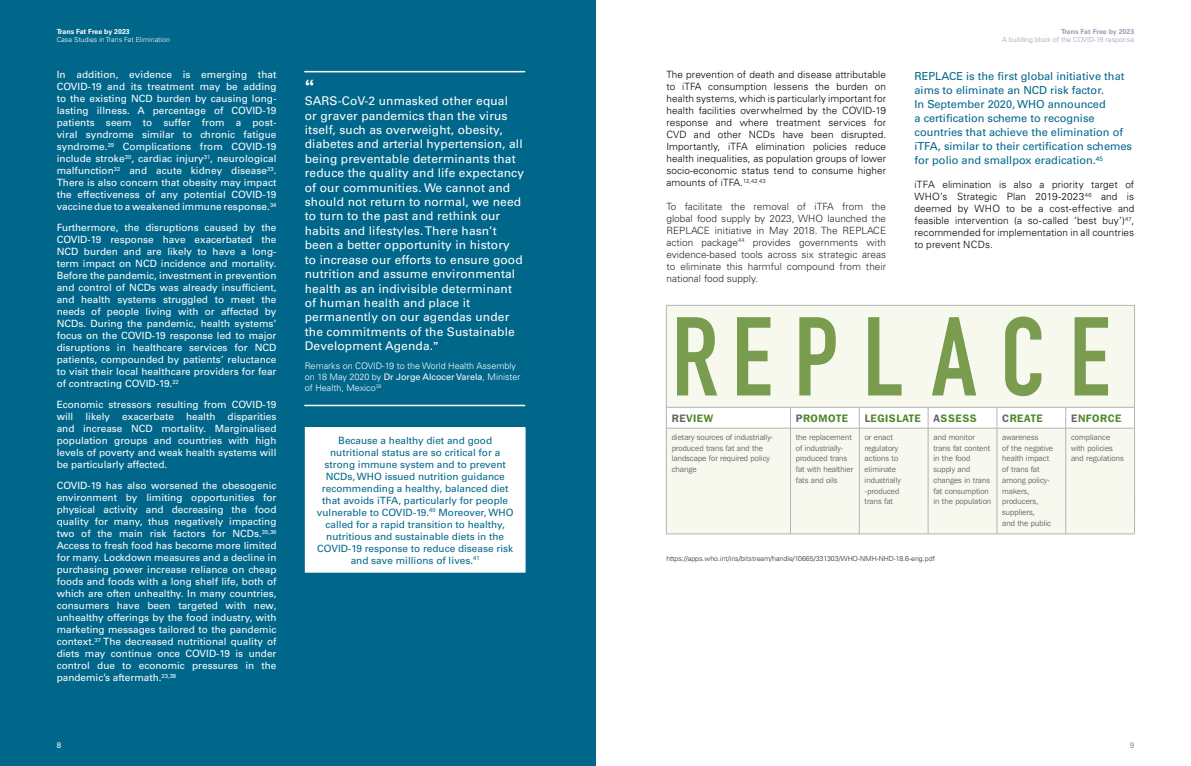
<style>
.page{position:relative;width:1191px;height:766px;background:#fff}
.page>*{position:absolute;margin:0;border:0;box-sizing:border-box;transform-origin:0 0}
.t1{font:700 109.9px "DIN Condensed";letter-spacing:.22em;color:#799c4e}
.TIT_BOOK{font:600 22.9px "Proxima Nova A";color:#fff}
.INtro_blau{font:12px/14.4px "Univers LT Std";letter-spacing:.01em;color:#fff}
.INtro_blau-2{font:11px/14px "Univers LT Std";color:#00678b}
.t2{font:600 10.7px "Franklin Gothic IT Cby BT";letter-spacing:.05em;color:#508729}
.TXT{font:10px/12px "Univers LT Std";color:#fff;text-align:justify}
.TXT-2{font:300 10px/12px "Univers LT Std";letter-spacing:.01em;color:#000;text-align:justify}
.TXT-3{font:10px/12px "Univers LT Std";color:#00678b;text-align:center}
.TXT-4{font:300 10px/12px "Univers LT Std";letter-spacing:.005em;color:#282829;text-align:justify}
.TXT-5{font:300 9px/10.8px "Univers LT Std";color:#fff}
.t3{font:8px/10.7px "Franklin Gothic IT Cby BT";color:#666}
.t4{font:8px "Univers LT Std";color:#7e8ba0}
.Folio{font:8px "Univers LT Std";color:#fff}
.Referencias{font:300 7px "Univers LT Std";color:#282829}
.Folio_arriba{font:300 7px/8.4px "Univers LT Std";color:#fff}
.t5{font:300 7px "Univers LT Std";color:#95a0b3}
.t6{font:700 7px "Univers LT Std";color:#95a0b3}
.s1{font-weight:700}
.s2{font-family:"Proxima Nova A";font-weight:600}
.s3{font-weight:400}
.s4{color:#666}
</style>
<div class="page">
<div style="left:667px;top:306px;width:467px;height:227px;background:#f7f9ef"></div>
<hr style="left:666px;top:305px;width:1px;height:102px;background:#b3b3b3">
<hr style="left:1134px;top:305px;width:1px;height:102px;background:#b3b3b3">
<hr style="left:666px;top:428px;width:1px;height:105px;background:#b3b3b3">
<hr style="left:1134px;top:428px;width:1px;height:105px;background:#b3b3b3">
<hr style="left:666px;top:533px;width:124px;height:1px;background:#b3b3b3">
<hr style="left:790px;top:533px;width:69px;height:1px;background:#b3b3b3">
<hr style="left:859px;top:533px;width:69px;height:1px;background:#b3b3b3">
<hr style="left:928px;top:533px;width:69px;height:1px;background:#b3b3b3">
<hr style="left:997px;top:533px;width:68px;height:1px;background:#b3b3b3">
<hr style="left:1065px;top:533px;width:69px;height:1px;background:#b3b3b3">
<hr style="left:790px;top:305px;width:1px;height:102px;background:#f7f9ef">
<hr style="left:859px;top:305px;width:1px;height:102px;background:#f7f9ef">
<hr style="left:927px;top:305px;width:1px;height:102px;background:#f7f9ef">
<hr style="left:996px;top:305px;width:1px;height:102px;background:#f7f9ef">
<hr style="left:1065px;top:305px;width:1px;height:102px;background:#f7f9ef">
<svg style="left:666px;top:407px;width:469px;height:21px"></svg>
<hr style="left:666px;top:428px;width:124px;height:1px;background:#b3b3b3">
<hr style="left:790px;top:428px;width:69px;height:1px;background:#b3b3b3">
<hr style="left:859px;top:428px;width:69px;height:1px;background:#b3b3b3">
<hr style="left:928px;top:428px;width:69px;height:1px;background:#b3b3b3">
<hr style="left:997px;top:428px;width:68px;height:1px;background:#b3b3b3">
<hr style="left:1065px;top:428px;width:69px;height:1px;background:#b3b3b3">
<hr style="left:790px;top:428px;width:1px;height:105px;background:#b3b3b3">
<hr style="left:859px;top:428px;width:1px;height:105px;background:#b3b3b3">
<hr style="left:928px;top:428px;width:1px;height:105px;background:#b3b3b3">
<hr style="left:996px;top:428px;width:1px;height:105px;background:#b3b3b3">
<hr style="left:1065px;top:428px;width:1px;height:105px;background:#b3b3b3">
<hr style="left:666px;top:305px;width:124px;height:1px;background:#b3b3b3">
<hr style="left:790px;top:305px;width:69px;height:1px;background:#b3b3b3">
<hr style="left:859px;top:305px;width:69px;height:1px;background:#b3b3b3">
<hr style="left:928px;top:305px;width:69px;height:1px;background:#b3b3b3">
<hr style="left:997px;top:305px;width:68px;height:1px;background:#b3b3b3">
<hr style="left:1065px;top:305px;width:69px;height:1px;background:#b3b3b3">
<div style="left:0;top:0;width:595px;height:765px;background:#00678b"></div>
<div style="left:305px;top:427px;width:220px;height:145px;background:#fff"></div>
<hr style="left:305px;top:71px;width:219px;height:1px;background:#fff">
<hr style="left:305px;top:404px;width:219px;height:2px;background:#fff">
<p class="Folio_arriba" style="left:57px;top:27px;width:115px"><span class="s1">Trans Fat Free by 2023<br></span>Case Studies in Trans Fat Elimination</p>
<p class="t6" style="left:1061px;top:27px;width:75px">Trans Fat Free by 2023</p>
<p class="t5" style="left:1002px;top:35px;width:133px">A building block of the COVID-19 response</p>
<p class="TXT" style="left:57px;top:69px;width:221px">In addition, evidence is emerging that COVID-19 and its treatment may be adding to the existing NCD burden by causing long&shy;lasting illness. A percentage of COVID-19 patients seem to suffer from a post&shy;viral syndrome similar to chronic fatigue syndrome.<sup>29</sup> Complications from COVID-19 include stroke<sup>30</sup>, cardiac injury<sup>31</sup>, neurological malfunction<sup>32</sup> and acute kidney disease<sup>33</sup>.<br>There is also concern that obesity may impact the effectiveness of any potential COVID-19 vaccine due to a weakened immune response.<sup>34</sup></p>
<p class="TXT" style="left:57px;top:221px;width:221px">Furthermore, the disruptions caused by the COVID-19 response have exacerbated the NCD burden and are likely to have a long&shy;term impact on NCD incidence and mortality.<br>Before the pandemic, investment in prevention and control of NCDs was already insufficient, and health systems struggled to meet the needs of people living with or affected by NCDs. During the pandemic, health systems’ focus on the COVID-19 response led to major disruptions in healthcare services for NCD patients, compounded by patients’ reluctance to visit their local healthcare providers for fear of contracting COVID-19.<sup>22</sup></p>
<p class="TXT" style="left:57px;top:398px;width:221px">Economic stressors resulting from COVID-19 will likely exacerbate health disparities and increase NCD mortality. Marginalised population groups and countries with high levels of poverty and weak health systems will be particularly affected.</p>
<p class="TXT" style="left:57px;top:479px;width:221px">COVID-19 has also worsened the obesogenic environment by limiting opportunities for physical activity and decreasing the food quality for many, thus negatively impacting two of the main risk factors for NCDs.<sup>35,36<br></sup>Access to fresh food has become more limited for many. Lockdown measures and a decline in purchasing power increase reliance on cheap foods and foods with a long shelf life, both of which are often unhealthy. In many countries, consumers have been targeted with new, unhealthy offerings by the food industry, with marketing messages tailored to the pandemic context.<sup>37</sup> The decreased nutritional quality of diets may continue once COVID-19 is under control due to economic pressures in the pandemic’s aftermath.<sup>23,38</sup></p>
<p class="TXT-2" style="left:666px;top:69px;width:221px">The prevention of death and disease attributable to iTFA consumption lessens the burden on health systems, which is particularly important for health facilities overwhelmed by the COVID-19 response and where treatment services for CVD and other NCDs have been disrupted.<br>Importantly, iTFA elimination policies reduce health inequalities, as population groups of lower socio-economic status tend to consume higher amounts of iTFA.<sup>12,42</sup><sup>,</sup><sup>43</sup></p>
<p class="TXT-4" style="left:666px;top:200px;width:221px">To facilitate the removal of iTFA from the global food supply by 2023, WHO launched the REPLACE initiative in May 2018. The REPLACE action package<sup>44</sup> provides governments with evidence-based tools across six strategic areas to eliminate this harmful compound from their national food supply.</p>
<p class="TIT_BOOK" style="left:305px;top:75px;width:11px">“</p>
<p class="INtro_blau-2" style="left:914px;top:69px;width:219px">REPLACE is the first global initiative that aims to eliminate an NCD risk factor.<br>In September 2020, WHO announced<br>a certification scheme to recognise countries that achieve the elimination of iTFA, similar to their certification schemes for polio and smallpox eradication.<sup>45</sup></p>
<p class="TXT-2" style="left:914px;top:178px;width:221px">iTFA elimination is also a priority target of WHO’s Strategic Plan 2019-2023<sup>46</sup> and is deemed by WHO to be a cost-effective and feasible intervention (a so-called ‘best buy’)<sup>47</sup>, recommended for implementation in all countries to prevent NCDs.</p>
<p class="INtro_blau" style="left:305px;top:94px;width:221px">SARS-CoV-2 unmasked other equal<br>or graver pandemics than the virus itself, such as overweight, obesity, diabetes and arterial hypertension, all being preventable determinants that reduce the quality and life expectancy of our communities. We cannot and should not return to normal, we need to turn to the past and rethink our habits and lifestyles. There hasn’t been a better opportunity in history to increase our efforts to ensure good nutrition and assume environmental health as an indivisible determinant of human health and place it permanently on our agendas under the commitments of the Sustainable Development Agenda.<span class="s2">”</span></p>
<p class="TXT-5" style="left:305px;top:361px;width:217px">Remarks on COVID-19 to the World Health Assembly on 18 May 2020 by <span class="s3">Dr Jorge Alcocer Varela</span>, Minister of Health, Mexico<sup>39</sup></p>
<p class="t1" style="left:671px;top:283px;width:440px">REPLACE</p>
<p class="t2" style="left:671px;top:411px;width:43px"><span class="s4">RE</span>VIEW</p>
<p class="t2" style="left:796px;top:411px;width:54px"><span class="s4">P</span>ROMOTE</p>
<p class="t2" style="left:864px;top:411px;width:114px"><span class="s4">L</span>EGISLATE <span class="s4">A</span>SSESS</p>
<p class="t2" style="left:1002px;top:411px;width:42px"><span class="s4">C</span>REATE</p>
<p class="t2" style="left:1071px;top:411px;width:52px"><span class="s4">E</span>NFORCE</p>
<p class="t3" style="left:671px;top:431px;width:103px">dietary sources of industrially&shy;produced trans fat and the landscape for required policy change</p>
<p class="t3" style="left:796px;top:431px;width:59px">the replacement of industrially&shy;produced trans fat with healthier fats and oils</p>
<p class="t3" style="left:864px;top:431px;width:38px">or enact regulatory actions to eliminate industrially -produced trans fat</p>
<p class="t3" style="left:933px;top:431px;width:59px">and monitor trans fat content in the food supply and changes in trans fat consumption in the population</p>
<p class="t3" style="left:1002px;top:431px;width:52px">awareness<br>of the negative health impact of trans fat among policy&shy;makers, producers, suppliers,<br>and the public</p>
<p class="t3" style="left:1071px;top:431px;width:54px">compliance with policies and regulations</p>
<p class="TXT-3" style="left:317px;top:434px;width:198px">Because a healthy diet and good nutritional status are so critical for a strong immune system and to prevent NCDs, WHO issued nutrition guidance recommending a healthy, balanced diet that avoids iTFA, particularly for people vulnerable to COVID-19.<sup>40</sup> Moreover, WHO called for a rapid transition to healthy, nutritious and sustainable diets in the COVID-19 response to reduce disease risk and save millions of lives.<sup>41</sup></p>
<p class="Referencias" style="left:666px;top:553px;width:270px">https://apps.who.int/iris/bitstream/handle/10665/331303/WHO-NMH-NHD-18.6-eng.pdf</p>
<p class="Folio" style="left:57px;top:739px;width:6px">8</p>
<p class="t4" style="left:1129px;top:739px;width:6px">9</p>
</div>
